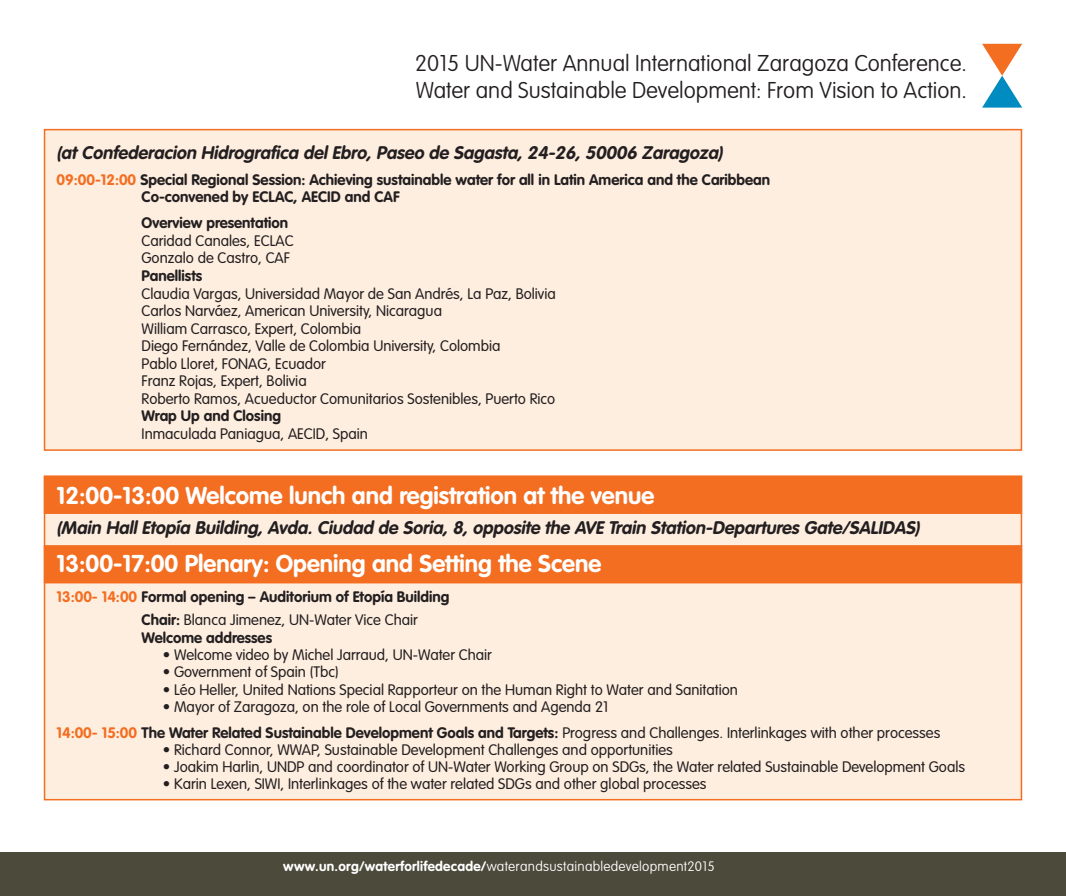
<style>
.page{position:relative;width:1066px;height:896px;background:#fff}
.page>*{position:absolute;margin:0;border:0;box-sizing:border-box;transform-origin:0 0}
.t1{font:700 24px "VAG Rounded";color:#fff}
.t2{font:100 22.5px/27px "VAG Rounded";color:#231f20}
.t3{font:italic 700 18px "VAG Rounded";color:#231f20}
.t4{font:300 15px/17.5px "VAG Rounded";color:#231f20}
.t5{font:700 15px/17.5px "VAG Rounded";color:#231f20}
.t6{font:100 13.5px "VAG Rounded";letter-spacing:.02em;color:#fff}
.s1{color:#f36e21}
.s2{font-weight:300}
.s3{font-weight:700;color:#f36e21}
.s4{font-weight:700}
</style>
<div class="page">
<hr style="left:0;top:852px;width:1px;height:43px;background:#4c4a3b">
<div style="left:1px;top:852px;width:1064px;height:43px;background:#4c4a3b"></div>
<svg style="left:982px;top:44px;width:40px;height:64px"></svg>
<div style="left:44px;top:475px;width:978px;height:325px;background:#feeee0;border:2px solid #f36e21"></div>
<div style="left:44px;top:545px;width:978px;height:38px;background:#f36e21;border:2px solid #f36e21"></div>
<div style="left:44px;top:129px;width:978px;height:322px;background:#feeee0;border:2px solid #f36e21"></div>
<div style="left:44px;top:475px;width:978px;height:39px;background:#f36e21;border:2px solid #f36e21"></div>
<h2 class="t2" style="left:415px;top:50px;width:553px">2015 UN-Water Annual International Zaragoza Conference.<br>Water and Sustainable Development: From Vision to Action.</h2>
<p class="t3" style="left:57px;top:142px;width:671px">(at Confederacion Hidrografica del Ebro, Paseo de Sagasta, 24-26, 50006 Zaragoza)</p>
<p class="t5" style="left:142px;top:170px;width:630px;text-indent:-85px"><span class="s1">09:00-12:00</span> Special Regional Session: Achieving sustainable water for all in Latin America and the Caribbean<br>Co-convened by ECLAC, AECID and CAF</p>
<p class="t5" style="left:142px;top:214px;width:148px">Overview presentation</p>
<p class="t4" style="left:142px;top:232px;width:153px">Caridad Canales, ECLAC<br>Gonzalo de Castro, CAF</p>
<p class="t5" style="left:142px;top:267px;width:62px">Panellists</p>
<p class="t4" style="left:142px;top:284px;width:415px">Claudia Vargas, Universidad Mayor de San Andrés, La Paz, Bolivia Carlos Narváez, American University, Nicaragua<br>William Carrasco, Expert, Colombia<br>Diego Fernández, Valle de Colombia University, Colombia<br>Pablo Lloret, FONAG, Ecuador<br>Franz Rojas, Expert, Bolivia<br>Roberto Ramos, Acueductor Comunitarios Sostenibles, Puerto Rico</p>
<p class="t5" style="left:142px;top:407px;width:141px">Wrap Up and Closing</p>
<p class="t4" style="left:142px;top:425px;width:228px">Inmaculada Paniagua, AECID, Spain</p>
<h1 class="t1" style="left:57px;top:481px;width:599px">12:00-13:00 Welcome lunch and registration at the venue</h1>
<p class="t3" style="left:57px;top:517px;width:868px">(Main Hall Etopía Building, Avda. Ciudad de Soria, 8, opposite the AVE Train Station-Departures Gate/SALIDAS)</p>
<h1 class="t1" style="left:57px;top:549px;width:546px">13:00-17:00 Plenary: Opening and Setting the Scene</h1>
<p class="t5" style="left:142px;top:584px;width:309px;line-height:23.7px;text-indent:-85px"><span class="s1">13:00- 14:00</span> Formal opening – Auditorium of Etopía Building<br>Chair: <span class="s2">Blanca Jimenez, UN-Water Vice Chair</span></p>
<p class="t5" style="left:142px;top:628px;width:132px">Welcome addresses</p>
<p class="t4" style="left:163px;top:645px;width:330px">• Welcome video by Michel Jarraud, UN-Water Chair</p>
<p class="t4" style="left:163px;top:663px;width:177px">• Government of Spain (Tbc)</p>
<p class="t4" style="left:163px;top:680px;width:576px">• Léo Heller, United Nations Special Rapporteur on the Human Right to Water and Sanitation</p>
<p class="t4" style="left:57px;top:693px;width:885px;line-height:25.8px;text-indent:106px">• Mayor of Zaragoza, on the role of Local Governments and Agenda 21<br><span class="s3">14:00- 15:00</span> <span class="s4">The Water Related Sustainable Development Goals and Targets:</span> Progress and Challenges. Interlinkages with other processes</p>
<p class="t4" style="left:163px;top:740px;width:511px">• Richard Connor, WWAP, Sustainable Development Challenges and opportunities</p>
<p class="t4" style="left:163px;top:757px;width:803px">• Joakim Harlin, UNDP and coordinator of UN-Water Working Group on SDGs, the Water related Sustainable Development Goals</p>
<p class="t4" style="left:163px;top:775px;width:545px">• Karin Lexen, SIWI, Interlinkages of the water related SDGs and other global processes</p>
<p class="t6" style="left:283px;top:858px;width:433px"><span class="s4">www.un.org/waterforlifedecade/</span>waterandsustainabledevelopment2015</p>
</div>
